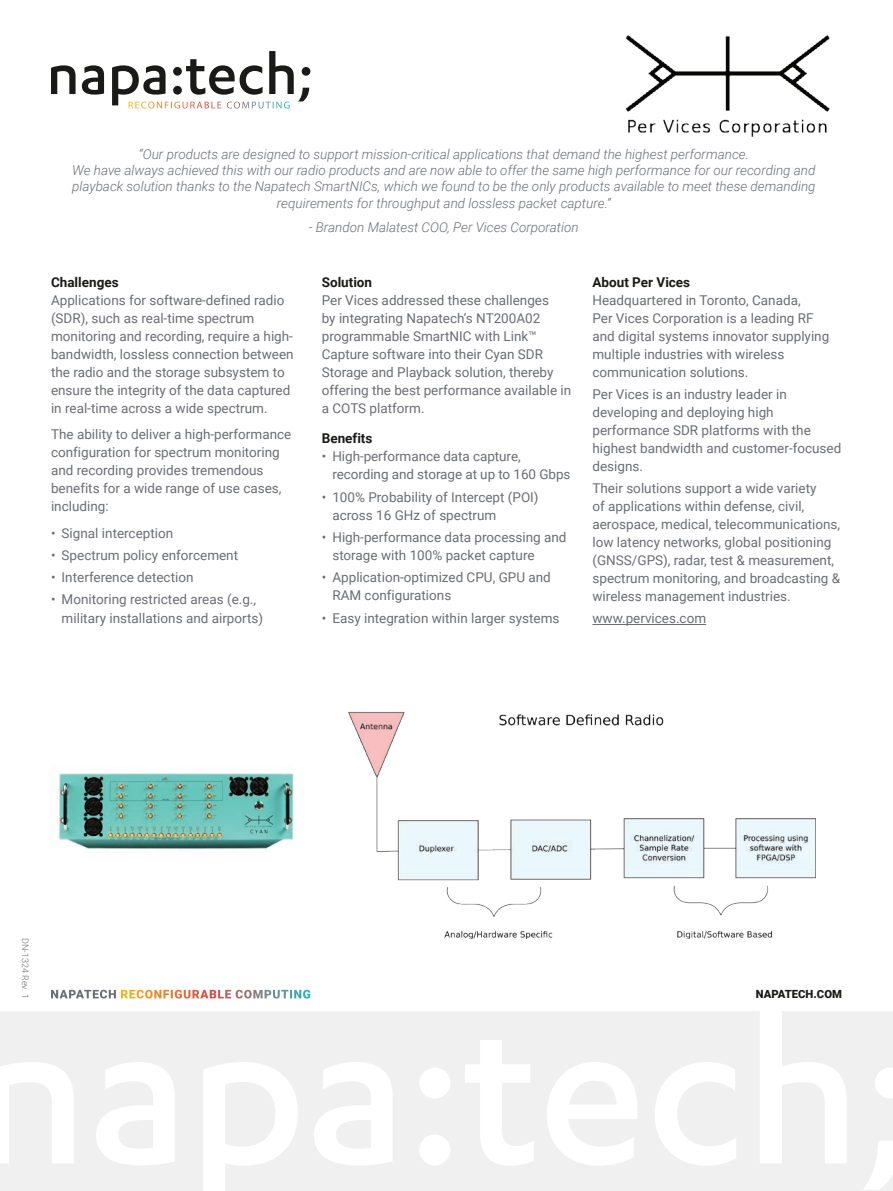
<style>
.page{position:relative;width:893px;height:1191px;background:#fff}
.page>*{position:absolute;margin:0;border:0;box-sizing:border-box;transform-origin:0 0}
.t1{font:13.5px/18px "Roboto";color:#6b6d72}
.t2{font:italic 300 13.5px/16.2px "Roboto";color:#6b6d72;text-align:center}
.t3{font:700 13.5px "Roboto";color:#1a1a19}
.t4{font:900 11.25px "Roboto";color:#1a1a19}
.t5{font:300 9px "Roboto";color:#6b6d72}
</style>
<div class="page">
<svg style="left:0;top:1011px;width:893px;height:180px;fill:#f0f0f0"></svg>
<svg style="left:118px;top:1120px;width:35px;height:28px"></svg>
<svg style="left:51px;top:989px;width:65px;height:9px"></svg>
<svg style="left:137px;top:989px;width:173px;height:9px"></svg>
<hr style="left:592px;top:624px;width:114px;height:1px;background:#6b6d72">
<svg style="left:51px;top:65px;width:25px;height:29px"></svg>
<svg style="left:82px;top:65px;width:22px;height:30px"></svg>
<svg style="left:112px;top:51px;width:198px;height:57px"></svg>
<img style="left:625px;top:35px;width:204px;height:101px">
<img style="left:58px;top:773px;width:236px;height:77px">
<img style="left:348px;top:711px;width:468px;height:228px">
<p class="t2" style="left:72px;top:146px;width:745px">“Our products are designed to support mission-critical applications that demand the highest performance.<br>We have always achieved this with our radio products and are now able to offer the same high performance for our recording and playback solution thanks to the Napatech SmartNICs, which we found to be the only products available to meet these demanding requirements for throughput and lossless packet capture.”</p>
<p class="t2" style="left:309px;top:219px;width:272px">- Brandon Malatest COO, Per Vices Corporation</p>
<p class="t3" style="left:51px;top:272px;width:69px">Challenges</p>
<p class="t1" style="left:51px;top:290px;width:244px">Applications for software-defined radio (SDR), such as real-time spectrum monitoring and recording, require a high&shy;bandwidth, lossless connection between the radio and the storage subsystem to ensure the integrity of the data captured in real-time across a wide spectrum.</p>
<p class="t1" style="left:51px;top:425px;width:242px">The ability to deliver a high-performance configuration for spectrum monitoring and recording provides tremendous benefits for a wide range of use cases, including:</p>
<p class="t1" style="left:51px;top:523px;width:124px">• Signal interception</p>
<p class="t1" style="left:51px;top:545px;width:189px">• Spectrum policy enforcement</p>
<p class="t1" style="left:51px;top:568px;width:144px">• Interference detection</p>
<p class="t1" style="left:62px;top:590px;width:203px;text-indent:-11px">• Monitoring restricted areas (e.g., military installations and airports)</p>
<p class="t3" style="left:322px;top:272px;width:52px">Solution</p>
<p class="t1" style="left:322px;top:290px;width:251px">Per Vices addressed these challenges<br>by integrating Napatech’s NT200A02 programmable SmartNIC with Link™ Capture software into their Cyan SDR Storage and Playback solution, thereby offering the best performance available in a COTS platform.</p>
<p class="t3" style="left:322px;top:429px;width:52px">Benefits</p>
<p class="t1" style="left:332px;top:447px;width:240px;text-indent:-11px">• High-performance data capture, recording and storage at up to 160 Gbps</p>
<p class="t1" style="left:332px;top:487px;width:208px;text-indent:-11px">• 100% Probability of Intercept (POI) across 16 GHz of spectrum</p>
<p class="t1" style="left:332px;top:527px;width:236px;text-indent:-11px">• High-performance data processing and storage with 100% packet capture</p>
<p class="t1" style="left:332px;top:568px;width:220px;text-indent:-11px">• Application-optimized CPU, GPU and<br>RAM configurations</p>
<p class="t1" style="left:322px;top:608px;width:239px">• Easy integration within larger systems</p>
<p class="t3" style="left:592px;top:272px;width:99px">About Per Vices</p>
<p class="t1" style="left:592px;top:290px;width:238px">Headquartered in Toronto, Canada,<br>Per Vices Corporation is a leading RF and digital systems innovator supplying multiple industries with wireless communication solutions.</p>
<p class="t1" style="left:592px;top:384px;width:250px">Per Vices is an industry leader in developing and deploying high performance SDR platforms with the highest bandwidth and customer-focused designs.</p>
<p class="t1" style="left:592px;top:479px;width:249px">Their solutions support a wide variety<br>of applications within defense, civil, aerospace, medical, telecommunications, low latency networks, global positioning (GNSS/GPS), radar, test &amp; measurement, spectrum monitoring, and broadcasting &amp; wireless management industries.</p>
<p class="t1" style="left:592px;top:609px;width:115px">www.pervices.com</p>
<p class="t5" style="left:32px;top:938px;width:62px;rotate:90deg">DN-1324 Rev. 1</p>
<p class="t4" style="left:756px;top:986px;width:88px">NAPATECH.COM</p>
</div>
